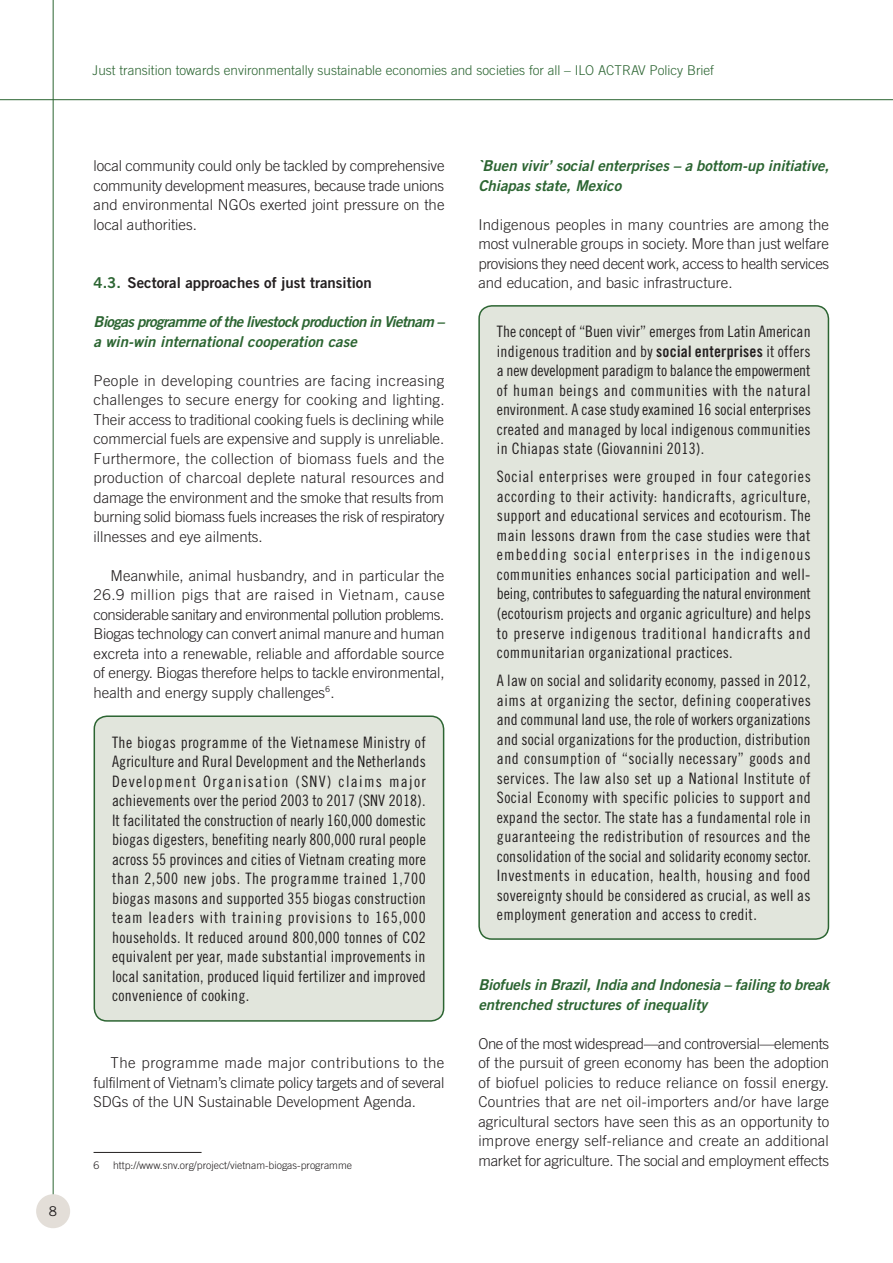
<style>
.page{position:relative;width:893px;height:1263px;background:#fff}
.page>*{position:absolute;margin:0;border:0;box-sizing:border-box;transform-origin:0 0}
.t1{font:15.75px/19.5px "Trade Gothic Cond Eighteen";letter-spacing:.02em;color:#231f20;text-align:justify}
.t2{font:300 15px/19.5px "Trade Gothic";color:#231f20;text-align:justify}
.t3{font:italic 15px/19.5px "Trade Gothic Bold Two";color:#2c6532}
.t4{font:italic 15px/19.5px "Trade Gothic Bold Two";letter-spacing:-.035em;color:#2c6532}
.t5{font:15px "Trade Gothic Bold Two";color:#231f20}
.t6{font:300 13.5px "Trade Gothic";color:#2c6532}
.t7{font:13.5px "Trade Gothic";color:#231f20}
.t8{font:300 10.5px "Trade Gothic";color:#231f20}
.s1{color:#2c6532}
.s2{font-family:"Trade Gothic Bold Cond Twenty"}
</style>
<div class="page">
<hr style="left:0;top:99px;width:893px;height:1px;background:#2c6532">
<hr style="left:53px;top:0;width:1px;height:1195px;background:#2c6532">
<div style="left:36px;top:1194px;width:34px;height:34px;background:#e3ded8;border-radius:50%"></div>
<hr style="left:94px;top:1152px;width:108px;height:1px;background:#231f20">
<div style="left:94px;top:716px;width:350px;height:305px;background:#e1e5dc;border-radius:13px"></div>
<div style="left:94px;top:715px;width:350px;height:307px;border:2px solid #2c6532;border-radius:13px"></div>
<div style="left:479px;top:306px;width:349px;height:633px;background:#e1e5dc;border-radius:13px"></div>
<div style="left:478px;top:305px;width:351px;height:635px;border:2px solid #2c6532;border-radius:13px"></div>
<p class="t7" style="left:49px;top:1203px;width:10px">8</p>
<p class="t6" style="left:92px;top:63px;width:623px">Just transition towards environmentally sustainable economies and societies for all – ILO ACTRAV Policy Brief</p>
<p class="t2" style="left:94px;top:156px;width:352px">local community could only be tackled by comprehensive community development measures, because trade unions and environmental NGOs exerted joint pressure on the local authorities.</p>
<p class="t5" style="left:94px;top:273px;width:280px"><span class="s1">4.3.</span> Sectoral approaches of just transition</p>
<p class="t4" style="left:94px;top:312px;width:352px">Biogas programme of the livestock production in Vietnam – a win-win international cooperation case</p>
<p class="t2" style="left:94px;top:370px;width:353px">People in developing countries are facing increasing challenges to secure energy for cooking and lighting.<br>Their access to traditional cooking fuels is declining while commercial fuels are expensive and supply is unreliable.<br>Furthermore, the collection of biomass fuels and the production of charcoal deplete natural resources and damage the environment and the smoke that results from burning solid biomass fuels increases the risk of respiratory illnesses and eye ailments.</p>
<p class="t2" style="left:94px;top:565px;width:352px;text-indent:17px">Meanwhile, animal husbandry, and in particular the 26.9 million pigs that are raised in Vietnam, cause considerable sanitary and environmental pollution problems.<br>Biogas technology can convert animal manure and human excreta into a renewable, reliable and affordable source of energy. Biogas therefore helps to tackle environmental, health and energy supply challenges<sup>6</sup>.</p>
<p class="t1" style="left:112px;top:732px;width:315px">The biogas programme of the Vietnamese Ministry of Agriculture and Rural Development and the Netherlands Development Organisation (SNV) claims major achievements over the period 2003 to 2017 (SNV 2018).<br>It facilitated the construction of nearly 160,000 domestic biogas digesters, benefiting nearly 800,000 rural people across 55 provinces and cities of Vietnam creating more than 2,500 new jobs. The programme trained 1,700 biogas masons and supported 355 biogas construction team leaders with training provisions to 165,000 households. It reduced around 800,000 tonnes of CO2 equivalent per year, made substantial improvements in local sanitation, produced liquid fertilizer and improved convenience of cooking.</p>
<p class="t2" style="left:94px;top:1053px;width:352px;text-indent:17px">The programme made major contributions to the fulfilment of Vietnam’s climate policy targets and of several SDGs of the UN Sustainable Development Agenda.</p>
<p class="t8" style="left:94px;top:1159px;width:7px">6</p>
<p class="t8" style="left:113px;top:1159px;width:240px">http://www.snv.org/project/vietnam-biogas-programme</p>
<p class="t3" style="left:478px;top:156px;width:352px">`Buen vivir’ social enterprises – a bottom-up initiative,<br>Chiapas state, Mexico</p>
<p class="t2" style="left:478px;top:214px;width:352px">Indigenous peoples in many countries are among the most vulnerable groups in society. More than just welfare provisions they need decent work, access to health services and education, and basic infrastructure.</p>
<p class="t1" style="left:497px;top:322px;width:315px">The concept of “Buen vivir” emerges from Latin American indigenous tradition and by <span class="s2">social enterprises</span> it offers a new development paradigm to balance the empowerment of human beings and communities with the natural environment. A case study examined 16 social enterprises created and managed by local indigenous communities in Chiapas state (Giovannini 2013).</p>
<p class="t1" style="left:497px;top:467px;width:316px">Social enterprises were grouped in four categories according to their activity: handicrafts, agriculture, support and educational services and ecotourism. The main lessons drawn from the case studies were that embedding social enterprises in the indigenous communities enhances social participation and well&shy;being, contributes to safeguarding the natural environment (ecotourism projects and organic agriculture) and helps to preserve indigenous traditional handicrafts and communitarian organizational practices.</p>
<p class="t1" style="left:497px;top:670px;width:315px">A law on social and solidarity economy, passed in 2012, aims at organizing the sector, defining cooperatives and communal land use, the role of workers organizations and social organizations for the production, distribution and consumption of “socially necessary” goods and services. The law also set up a National Institute of Social Economy with specific policies to support and expand the sector. The state has a fundamental role in guaranteeing the redistribution of resources and the consolidation of the social and solidarity economy sector.<br>Investments in education, health, housing and food sovereignty should be considered as crucial, as well as employment generation and access to credit.</p>
<p class="t3" style="left:478px;top:975px;width:353px">Biofuels in Brazil, India and Indonesia – failing to break entrenched structures of inequality</p>
<p class="t2" style="left:478px;top:1033px;width:352px">One of the most widespread—and controversial—elements of the pursuit of green economy has been the adoption of biofuel policies to reduce reliance on fossil energy.<br>Countries that are net oil-importers and/or have large agricultural sectors have seen this as an opportunity to improve energy self-reliance and create an additional market for agriculture. The social and employment effects</p>
</div>
